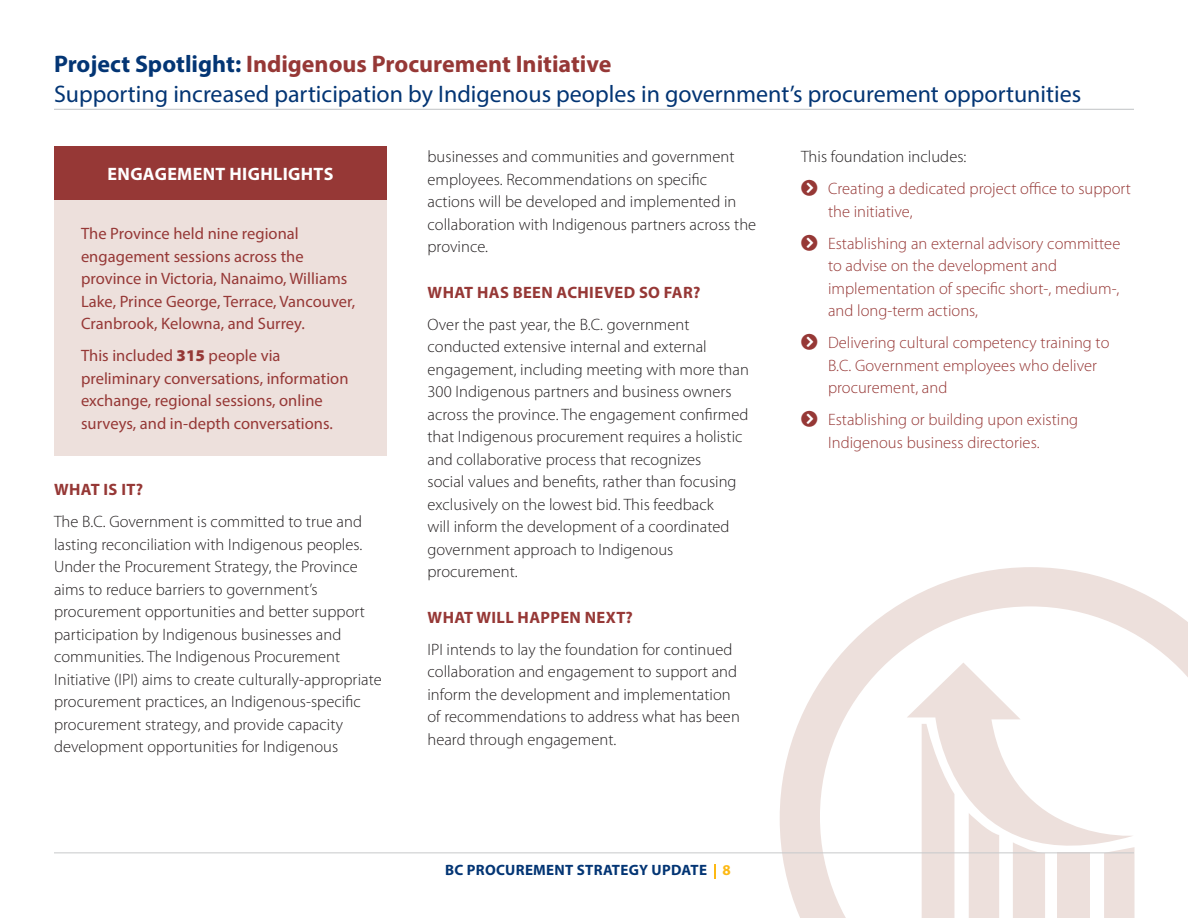
<style>
.page{position:relative;width:1188px;height:918px;background:#fff}
.page>*{position:absolute;margin:0;border:0;box-sizing:border-box;transform-origin:0 0}
.H2_Updates{font:24px/30px "Myriad Pro";color:#033574}
.Tabel_H1{font:700 18px "Myriad Pro";letter-spacing:.02em;color:#fff}
.Body{font:300 16.5px/22.5px "Myriad Pro";letter-spacing:.005em;color:#231f20}
.t1{font:300 16.5px/22.5px "Myriad Pro";letter-spacing:.005em;color:#963836}
.Body-2{font:16.5px/22.5px "Myriad Pro";letter-spacing:.005em;color:#963836}
.H2_Goal_1_Red{font:700 16.5px "Myriad Pro";letter-spacing:.025em;color:#963836}
.t2{font:700 15px "Myriad Pro";letter-spacing:.02em;color:#033574}
.s1{font-weight:700}
.s2{font-weight:700;color:#963836}
.s3{font-weight:900}
.s4{color:#fdb913}
</style>
<div class="page">
<svg style="left:714px;top:864px;width:2px;height:15px"></svg>
<hr style="left:54px;top:109px;width:1080px;height:1px;background:#c7c9cb">
<div style="left:54px;top:146px;width:333px;height:54px;background:#963836"></div>
<div style="left:54px;top:200px;width:333px;height:256px;background:#ede0dc"></div>
<svg style="left:780px;top:567px;width:408px;height:351px"></svg>
<svg style="left:907px;top:663px;width:227px;height:225px"></svg>
<svg style="left:1104px;top:847px;width:31px;height:71px;background:#ede1de"></svg>
<div style="left:1058px;top:853px;width:32px;height:65px;background:#ede0dc"></div>
<svg style="left:1013px;top:842px;width:32px;height:76px;background:#eee2de"></svg>
<svg style="left:969px;top:813px;width:30px;height:105px;background:#eee2de"></svg>
<svg style="left:922px;top:724px;width:32px;height:194px;background:#eee2df"></svg>
<hr style="left:54px;top:852px;width:1080px;height:1px;background:#c7c9cb">
<p class="H2_Updates" style="left:54px;top:49px;width:1029px"><span class="s1">Project Spotlight:</span> <span class="s2">Indigenous Procurement Initiative<br></span>Supporting increased participation by Indigenous peoples in government’s procurement opportunities</p>
<p class="Tabel_H1" style="left:108px;top:162px;width:227px">ENGAGEMENT HIGHLIGHTS</p>
<p class="Body-2" style="left:81px;top:222px;width:276px">The Province held nine regional engagement sessions across the province in Victoria, Nanaimo, Williams Lake, Prince George, Terrace, Vancouver, Cranbrook, Kelowna, and Surrey.</p>
<p class="Body-2" style="left:81px;top:344px;width:269px">This included <span class="s3">315</span> people via preliminary conversations, information exchange, regional sessions, online surveys, and in-depth conversations.</p>
<p class="H2_Goal_1_Red" style="left:54px;top:479px;width:90px">WHAT IS IT?</p>
<p class="Body" style="left:54px;top:511px;width:329px">The B.C. Government is committed to true and lasting reconciliation with Indigenous peoples.<br>Under the Procurement Strategy, the Province aims to reduce barriers to government’s procurement opportunities and better support participation by Indigenous businesses and communities. The Indigenous Procurement Initiative (IPI) aims to create culturally-appropriate procurement practices, an Indigenous-specific procurement strategy, and provide capacity development opportunities for Indigenous</p>
<p class="Body" style="left:428px;top:146px;width:330px">businesses and communities and government employees. Recommendations on specific actions will be developed and implemented in collaboration with Indigenous partners across the province.</p>
<p class="H2_Goal_1_Red" style="left:428px;top:281px;width:274px">WHAT HAS BEEN ACHIEVED SO FAR?</p>
<p class="Body" style="left:428px;top:313px;width:323px">Over the past year, the B.C. government conducted extensive internal and external engagement, including meeting with more than 300 Indigenous partners and business owners across the province. The engagement confirmed that Indigenous procurement requires a holistic and collaborative process that recognizes<br>social values and benefits, rather than focusing exclusively on the lowest bid. This feedback<br>will inform the development of a coordinated government approach to Indigenous procurement.</p>
<p class="H2_Goal_1_Red" style="left:428px;top:606px;width:207px">WHAT WILL HAPPEN NEXT?</p>
<p class="Body" style="left:428px;top:638px;width:314px">IPI intends to lay the foundation for continued collaboration and engagement to support and inform the development and implementation of recommendations to address what has been heard through engagement.</p>
<p class="Body" style="left:801px;top:146px;width:167px">This foundation includes:</p>
<p class="t1" style="left:828px;top:178px;width:305px">Creating a dedicated project office to support the initiative,</p>
<p class="t1" style="left:828px;top:232px;width:294px">Establishing an external advisory committee to advise on the development and implementation of specific short-, medium-, and long-term actions,</p>
<p class="t1" style="left:828px;top:332px;width:283px">Delivering cultural competency training to<br>B.C. Government employees who deliver procurement, and</p>
<p class="t1" style="left:828px;top:409px;width:252px">Establishing or building upon existing<br>Indigenous business directories.</p>
<p class="t2" style="left:445px;top:860px;width:287px">BC PROCUREMENT STRATEGY UPDATE <span class="s4">8</span></p>
</div>
